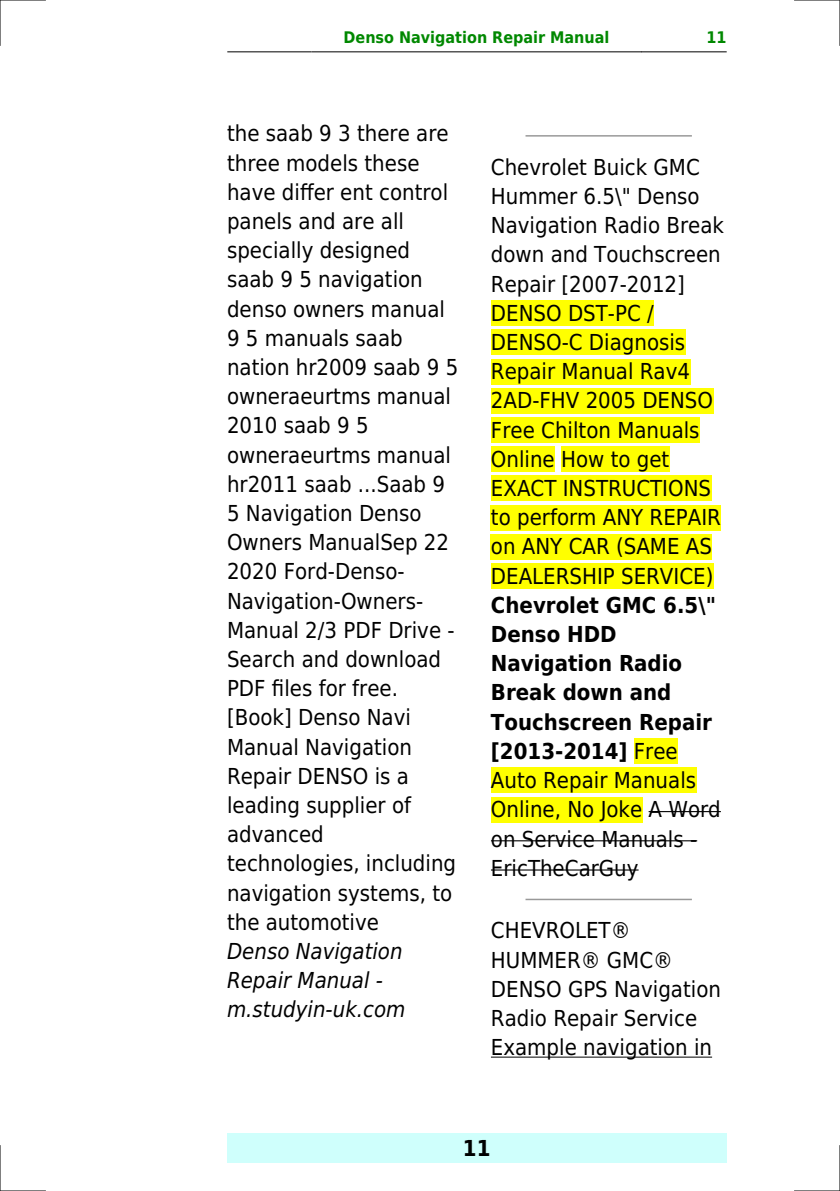
<style>
.page{position:relative;width:840px;height:1191px;background:#fff}
.page>*{position:absolute;margin:0;border:0;box-sizing:border-box;transform-origin:0 0}
.t1{font:22px/29.2px "DejaVu Sans Condensed";color:#000}
.t2{font:700 22px/29.2px "DejaVu Sans Condensed";color:#000}
.t3{font:italic 22px/29.2px "DejaVu Sans Condensed";color:#000}
.t4{font:700 16px "DejaVu Sans Condensed";color:#080}
.s1{font-weight:400}
</style>
<div class="page">
<hr style="left:227px;top:51px;width:84px;height:1px;background:#000">
<hr style="left:312px;top:51px;width:328px;height:1px;background:#000">
<hr style="left:641px;top:51px;width:84px;height:1px;background:#000">
<div style="left:227px;top:1133px;width:499px;height:29px;background:#cffffc"></div>
<hr style="left:526px;top:135px;width:164px;height:2px;background:#999">
<div style="left:490px;top:300px;width:163px;height:26px;background:#ff0"></div>
<div style="left:490px;top:330px;width:195px;height:25px;background:#ff0"></div>
<div style="left:490px;top:359px;width:199px;height:25px;background:#ff0"></div>
<div style="left:490px;top:388px;width:222px;height:26px;background:#ff0"></div>
<div style="left:490px;top:417px;width:209px;height:26px;background:#ff0"></div>
<div style="left:490px;top:446px;width:64px;height:26px;background:#ff0"></div>
<div style="left:561px;top:446px;width:108px;height:26px;background:#ff0"></div>
<div style="left:490px;top:475px;width:220px;height:26px;background:#ff0"></div>
<div style="left:490px;top:505px;width:230px;height:25px;background:#ff0"></div>
<div style="left:490px;top:534px;width:221px;height:25px;background:#ff0"></div>
<div style="left:490px;top:563px;width:223px;height:26px;background:#ff0"></div>
<div style="left:633px;top:738px;width:44px;height:26px;background:#ff0"></div>
<div style="left:490px;top:767px;width:205px;height:26px;background:#ff0"></div>
<div style="left:490px;top:797px;width:152px;height:25px;background:#ff0"></div>
<hr style="left:648px;top:811px;width:72px;height:1px;background:#000">
<hr style="left:490px;top:840px;width:206px;height:1px;background:#000">
<hr style="left:490px;top:869px;width:148px;height:1px;background:#000">
<hr style="left:526px;top:898px;width:164px;height:2px;background:#999">
<hr style="left:490px;top:1056px;width:221px;height:1px;background:#000">
<hr style="left:0;top:0;width:45px;height:1px;background:#000">
<hr style="left:794px;top:0;width:45px;height:1px;background:#000">
<hr style="left:0;top:1190px;width:45px;height:1px;background:#000">
<hr style="left:794px;top:1190px;width:45px;height:1px;background:#000">
<hr style="left:0;top:0;width:1px;height:45px;background:#000">
<hr style="left:0;top:1145px;width:1px;height:46px;background:#000">
<hr style="left:839px;top:0;width:1px;height:45px;background:#000">
<hr style="left:839px;top:1145px;width:1px;height:46px;background:#000">
<p class="t4" style="left:343px;top:29px;width:267px">Denso Navigation Repair Manual</p>
<p class="t4" style="left:706px;top:29px;width:22px">11</p>
<p class="t1" style="left:227px;top:119px;width:233px">the saab 9 3 there are three models these have differ ent control panels and are all specially designed saab 9 5 navigation denso owners manual<br>9 5 manuals saab nation hr2009 saab 9 5 owneraeurtms manual<br>2010 saab 9 5 owneraeurtms manual hr2011 saab ...Saab 9<br>5 Navigation Denso<br>Owners ManualSep 22<br>2020 Ford-Denso-<br>Navigation-Owners-<br>Manual 2/3 PDF Drive -<br>Search and download<br>PDF files for free. [Book] Denso Navi<br>Manual Navigation<br>Repair DENSO is a leading supplier of advanced technologies, including navigation systems, to the automotive</p>
<p class="t3" style="left:227px;top:936px;width:180px">Denso Navigation<br>Repair Manual - m.studyin-uk.com</p>
<p class="t1" style="left:490px;top:153px;width:234px">Chevrolet Buick GMC<br>Hummer 6.5\" Denso<br>Navigation Radio Break down and Touchscreen<br>Repair [2007-2012]<br>DENSO DST-PC /<br>DENSO-C Diagnosis<br>Repair Manual Rav4<br>2AD-FHV 2005 DENSO<br>Free Chilton Manuals<br>Online How to get<br>EXACT INSTRUCTIONS to perform ANY REPAIR on ANY CAR (SAME AS<br>DEALERSHIP SERVICE)</p>
<p class="t2" style="left:490px;top:590px;width:231px">Chevrolet GMC 6.5\"<br>Denso HDD<br>Navigation Radio<br>Break down and<br>Touchscreen Repair [2013-2014] <span class="s1">Free<br>Auto Repair Manuals<br>Online, No Joke A Word on Service Manuals -<br>EricTheCarGuy</span></p>
<p class="t1" style="left:490px;top:916px;width:231px">CHEVROLET®<br>HUMMER® GMC®<br>DENSO GPS Navigation<br>Radio Repair Service<br>Example navigation in</p>
<p class="t2" style="left:462px;top:1133px;width:29px">11</p>
</div>
